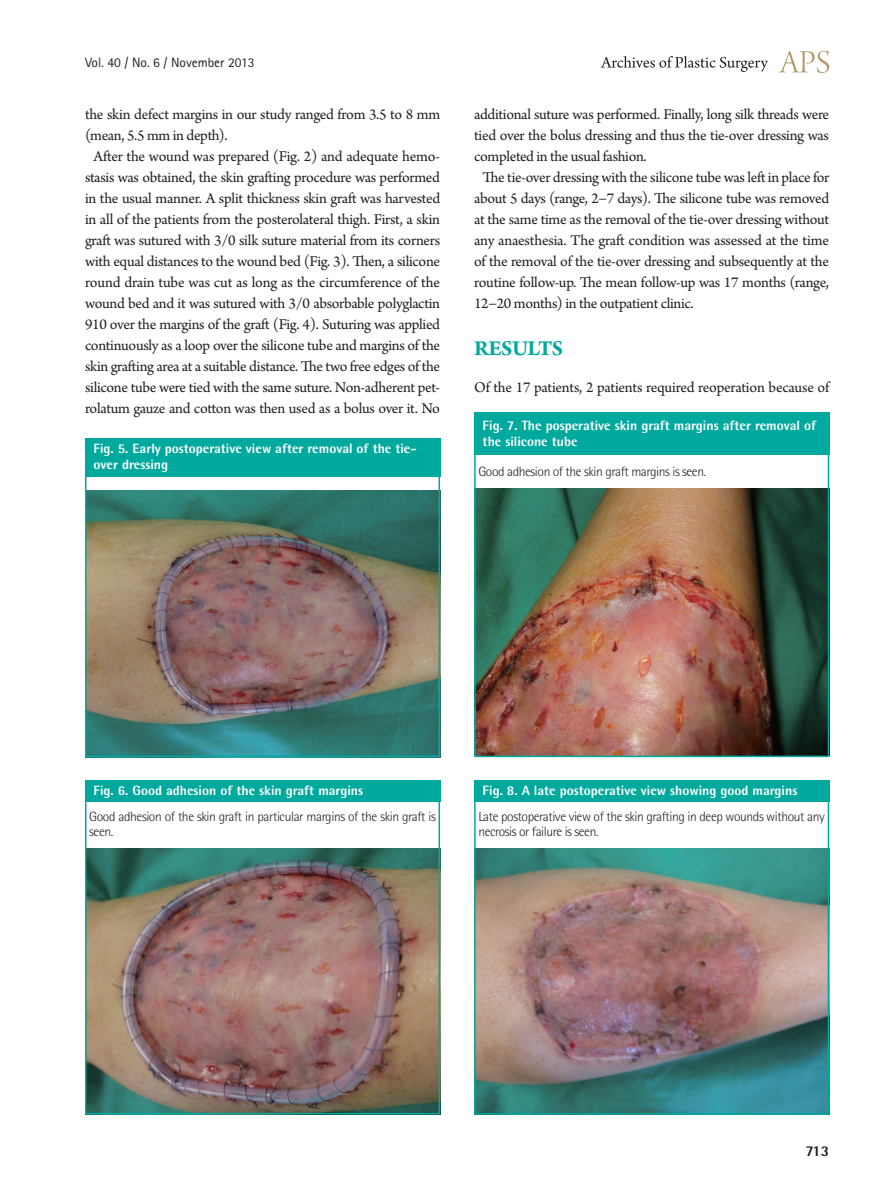
<style>
.page{position:relative;width:893px;height:1191px;background:#fff}
.page>*{position:absolute;margin:0;border:0;box-sizing:border-box;transform-origin:0 0}
.대제목{font:700 22.5px "Arno Pro";letter-spacing:-.02em;color:#00a99d}
.본문_성형{font:15.75px/21px "Arno Pro";letter-spacing:-.02em;color:#231f20;text-align:justify}
.t1{font:800 15px "Rotis Semi Sans Std";color:#231f20}
.표_그림_제목_볼드{font:800 13.5px/16.2px "Rotis Semi Sans Std";color:#fff}
.그림__표-설명{font:300 13.5px/15px "Rotis Semi Sans Std";letter-spacing:-.03em;color:#231f20}
.권_호_월{font:13.5px "Rotis Sans Serif Std";color:#231f20}
</style>
<div class="page">
<svg style="left:779px;top:51px;width:50px;height:22px"></svg>
<svg style="left:601px;top:56px;width:167px;height:16px"></svg>
<img style="left:477px;top:848px;width:349px;height:263px">
<div style="left:474px;top:780px;width:355px;height:22px;background:#00a99d"></div>
<div style="left:474px;top:780px;width:355px;height:334px;border:2px solid #00a99d"></div>
<img style="left:88px;top:848px;width:349px;height:263px">
<div style="left:85px;top:780px;width:355px;height:22px;background:#00a99d"></div>
<div style="left:85px;top:780px;width:355px;height:334px;border:2px solid #00a99d"></div>
<img style="left:88px;top:491px;width:349px;height:263px">
<div style="left:85px;top:438px;width:355px;height:319px;border:2px solid #00a99d"></div>
<img style="left:477px;top:489px;width:349px;height:265px">
<div style="left:474px;top:412px;width:355px;height:43px;background:#00a99d"></div>
<div style="left:474px;top:412px;width:355px;height:345px;border:2px solid #00a99d"></div>
<div style="left:85px;top:438px;width:355px;height:38px;background:#00a99d"></div>
<p class="권_호_월" style="left:85px;top:54px;width:171px">Vol. 40 / No. 6 / November 2013</p>
<p class="본문_성형" style="left:85px;top:105px;width:357px">the skin defect margins in our study ranged from 3.5 to 8 mm (mean, 5.5 mm in depth).</p>
<p class="본문_성형" style="left:85px;top:147px;width:357px;text-align:center">After the wound was prepared (Fig. 2) and adequate hemo&shy;stasis was obtained, the skin grafting procedure was performed in the usual manner. A split thickness skin graft was harvested in all of the patients from the posterolateral thigh. First, a skin graft was sutured with 3/0 silk suture material from its corners with equal distances to the wound bed (Fig. 3). Then, a silicone round drain tube was cut as long as the circumference of the wound bed and it was sutured with 3/0 absorbable polyglactin 910 over the margins of the graft (Fig. 4). Suturing was applied continuously as a loop over the silicone tube and margins of the skin grafting area at a suitable distance. The two free edges of the silicone tube were tied with the same suture. Non-adherent pet&shy;rolatum gauze and cotton was then used as a bolus over it. No</p>
<p class="표_그림_제목_볼드" style="left:94px;top:440px;width:325px">Fig. 5. Early postoperative view after removal of the tie&shy;over dressing</p>
<p class="본문_성형" style="left:474px;top:105px;width:357px">additional suture was performed. Finally, long silk threads were tied over the bolus dressing and thus the tie-over dressing was completed in the usual fashion.</p>
<p class="본문_성형" style="left:474px;top:168px;width:357px;text-indent:9px">The tie-over dressing with the silicone tube was left in place for about 5 days (range, 2−7 days). The silicone tube was removed at the same time as the removal of the tie-over dressing without any anaesthesia. The graft condition was assessed at the time of the removal of the tie-over dressing and subsequently at the routine follow-up. The mean follow-up was 17 months (range, 12−20 months) in the outpatient clinic.</p>
<p class="대제목" style="left:474px;top:336px;width:91px">RESULTS</p>
<p class="본문_성형" style="left:474px;top:378px;width:357px">Of the 17 patients, 2 patients required reoperation because of</p>
<p class="표_그림_제목_볼드" style="left:483px;top:416px;width:335px">Fig. 7. The posperative skin graft margins after removal of the silicone tube</p>
<p class="그림__표-설명" style="left:478px;top:464px;width:229px">Good adhesion of the skin graft margins is seen.</p>
<p class="표_그림_제목_볼드" style="left:94px;top:782px;width:271px">Fig. 6. Good adhesion of the skin graft margins</p>
<p class="그림__표-설명" style="left:89px;top:809px;width:348px">Good adhesion of the skin graft in particular margins of the skin graft is seen.</p>
<p class="표_그림_제목_볼드" style="left:483px;top:782px;width:316px">Fig. 8. A late postoperative view showing good margins</p>
<p class="그림__표-설명" style="left:478px;top:809px;width:348px">Late postoperative view of the skin grafting in deep wounds without any necrosis or failure is seen.</p>
<p class="t1" style="left:806px;top:1141px;width:25px">713</p>
</div>
